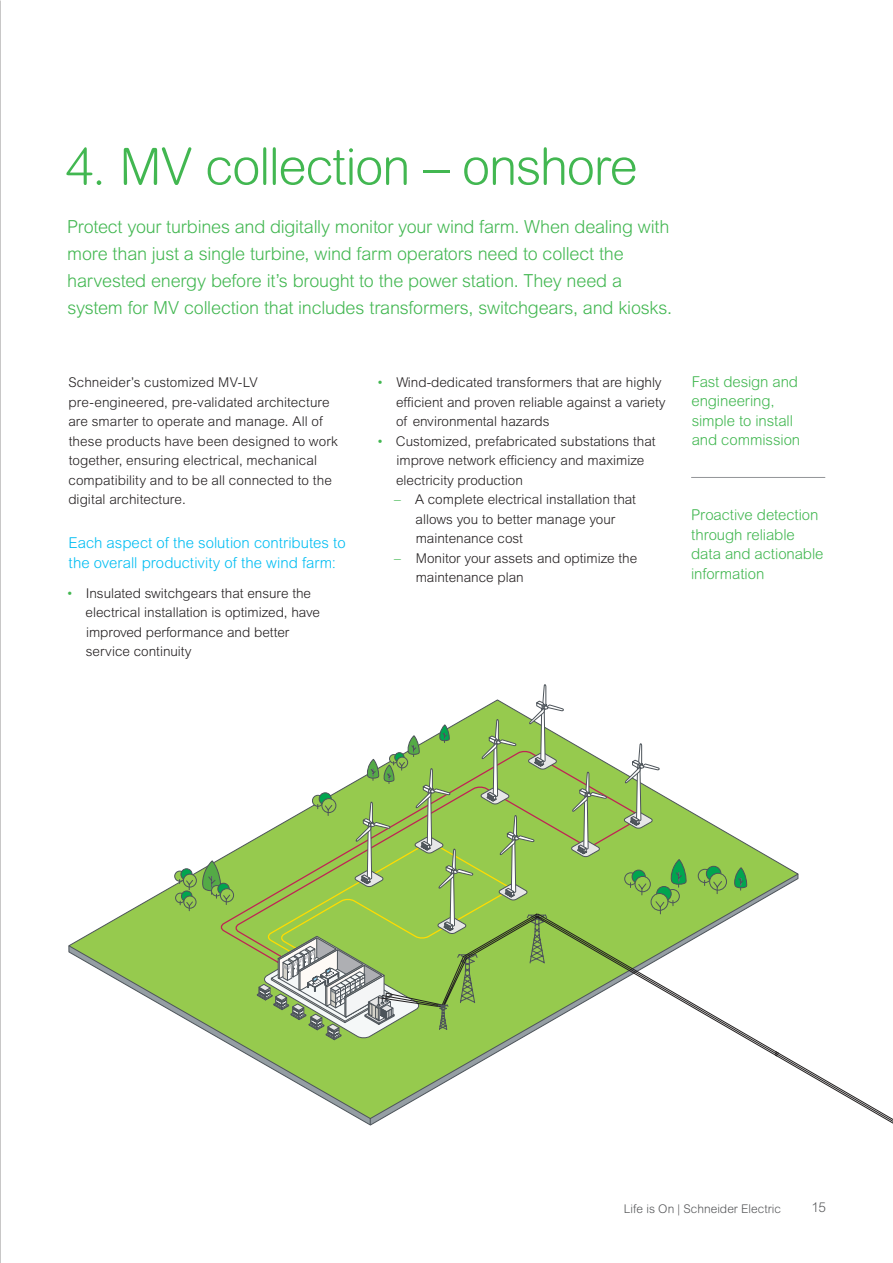
<style>
.page{position:relative;width:893px;height:1263px;background:#fff}
.page>*{position:absolute;margin:0;border:0;box-sizing:border-box;transform-origin:0 0}
.t1{font:300 51px "Arial Rounded MT Pro";letter-spacing:-.025em;color:#42b751}
.t2{font:300 18px/27px "Arial MT Std";letter-spacing:-.01em;color:#42b751}
.t3{font:300 15px/19.5px "Arial Rounded MT Pro";letter-spacing:-.005em;color:#42b751}
.t4{font:300 15px/19.5px "Arial Rounded MT Pro";color:#01bdf2}
.t5{font:300 13.5px/19.5px "Arial MT Std";color:#231f20}
.t6{font:300 13.5px/19.5px "Arial MT Pro";color:#231f20}
.t7{font:300 13.5px "Arial MT Std";color:#57585a}
.t8{font:300 12px "Arial Rounded MT Pro";color:#57585a}
.s1{color:#42b751}
.s2{font-family:"Arial MT Std";color:#42b751}
</style>
<div class="page">
<img style="left:0;top:0;width:1px;height:1263px">
<svg style="left:68px;top:738px;width:730px;height:382px"></svg>
<svg style="left:670px;top:858px;width:18px;height:29px"></svg>
<svg style="left:734px;top:867px;width:14px;height:23px"></svg>
<svg style="left:175px;top:871px;width:10px;height:10px"></svg>
<div style="left:174px;top:871px;width:11px;height:11px;border:1px solid #4c555c;border-radius:50%"></div>
<svg style="left:181px;top:869px;width:11px;height:11px"></svg>
<div style="left:181px;top:868px;width:11px;height:12px;border:1px solid #4d545a;border-radius:50%"></div>
<div style="left:183px;top:874px;width:13px;height:13px;background:#96ca4e;border-radius:50%"></div>
<div style="left:183px;top:874px;width:14px;height:13px;border:1px solid #4c555c;border-radius:50%"></div>
<svg style="left:179px;top:879px;width:15px;height:11px"></svg>
<svg style="left:201px;top:860px;width:18px;height:45px"></svg>
<div style="left:176px;top:893px;width:9px;height:10px;background:#96ca4e;border-radius:50%"></div>
<div style="left:175px;top:893px;width:11px;height:10px;border:1px solid #4c555c;border-radius:50%"></div>
<svg style="left:181px;top:891px;width:11px;height:10px"></svg>
<div style="left:181px;top:890px;width:11px;height:12px;border:1px solid #4d545a;border-radius:50%"></div>
<div style="left:184px;top:896px;width:12px;height:12px;background:#96ca4e;border-radius:50%"></div>
<div style="left:183px;top:896px;width:13px;height:12px;border:1px solid #4c555c;border-radius:50%"></div>
<svg style="left:179px;top:900px;width:14px;height:11px"></svg>
<svg style="left:632px;top:870px;width:13px;height:13px"></svg>
<div style="left:632px;top:870px;width:14px;height:14px;border:1px solid #4d545a;border-radius:50%"></div>
<div style="left:635px;top:876px;width:15px;height:16px;background:#96ca4e;border-radius:50%"></div>
<div style="left:635px;top:876px;width:16px;height:16px;border:1px solid #4c555c;border-radius:50%"></div>
<svg style="left:641px;top:883px;width:6px;height:13px"></svg>
<div style="left:698px;top:869px;width:13px;height:13px;background:#96ca4e;border-radius:50%"></div>
<div style="left:698px;top:869px;width:14px;height:14px;border:1px solid #4c555c;border-radius:50%"></div>
<svg style="left:706px;top:866px;width:15px;height:15px"></svg>
<div style="left:706px;top:866px;width:15px;height:15px;border:1px solid #4d545a;border-radius:50%"></div>
<div style="left:710px;top:873px;width:16px;height:17px;background:#96ca4e;border-radius:50%"></div>
<div style="left:709px;top:873px;width:18px;height:17px;border:1px solid #4c555c;border-radius:50%"></div>
<svg style="left:704px;top:879px;width:18px;height:15px"></svg>
<div style="left:666px;top:889px;width:13px;height:14px;background:#96ca4e;border-radius:50%"></div>
<div style="left:666px;top:889px;width:14px;height:14px;border:1px solid #4c555c;border-radius:50%"></div>
<div style="left:657px;top:886px;width:14px;height:15px;background:#00a54f;border-radius:50%"></div>
<div style="left:656px;top:886px;width:16px;height:15px;border:1px solid #4d545a;border-radius:50%"></div>
<div style="left:651px;top:893px;width:17px;height:17px;background:#96ca4e;border-radius:50%"></div>
<div style="left:651px;top:893px;width:17px;height:18px;border:1px solid #4c555c;border-radius:50%"></div>
<svg style="left:655px;top:900px;width:19px;height:14px"></svg>
<svg style="left:219px;top:749px;width:422px;height:216px"></svg>
<svg style="left:623px;top:742px;width:37px;height:87px"></svg>
<svg style="left:571px;top:771px;width:36px;height:86px;background:#98bc62"></svg>
<svg style="left:378px;top:914px;width:401px;height:142px"></svg>
<svg style="left:257px;top:684px;width:307px;height:356px"></svg>
<svg style="left:776px;top:1052px;width:117px;height:72px"></svg>
<hr style="left:691px;top:477px;width:134px;height:1px;background:#939598">
<h1 class="t1" style="left:66px;top:137px;width:573px">4. MV collection – onshore</h1>
<p class="t2" style="left:67px;top:213px;width:606px">Protect your turbines and digitally monitor your wind farm. When dealing with more than just a single turbine, wind farm operators need to collect the harvested energy before it’s brought to the power station. They need a system for MV collection that includes transformers, switchgears, and kiosks.</p>
<p class="t5" style="left:68px;top:373px;width:271px">Schneider’s customized MV-LV pre-engineered, pre-validated architecture are smarter to operate and manage. All of these products have been designed to work together, ensuring electrical, mechanical compatibility and to be all connected to the digital architecture.</p>
<p class="t4" style="left:68px;top:534px;width:279px">Each aspect of the solution contributes to the overall productivity of the wind farm:</p>
<p class="t5" style="left:86px;top:583px;width:236px;text-indent:-19px"><span class="s1">•</span> Insulated switchgears that ensure the electrical installation is optimized, have improved performance and better service continuity</p>
<p class="t5" style="left:396px;top:373px;width:271px;text-indent:-19px"><span class="s1">•</span> Wind-dedicated transformers that are highly efficient and proven reliable against a variety of environmental hazards</p>
<p class="t5" style="left:396px;top:431px;width:261px;text-indent:-19px"><span class="s1">•</span> Customized, prefabricated substations that improve network efficiency and maximize electricity production</p>
<p class="t6" style="left:415px;top:490px;width:222px;text-indent:-21px"><span class="s2">–</span> A complete electrical installation that allows you to better manage your maintenance cost</p>
<p class="t6" style="left:416px;top:548px;width:223px;text-indent:-22px"><span class="s2">–</span> Monitor your assets and optimize the maintenance plan</p>
<p class="t3" style="left:691px;top:372px;width:110px">Fast design and engineering, simple to install and commission</p>
<p class="t3" style="left:691px;top:506px;width:134px">Proactive detection through reliable data and actionable information</p>
<p class="t8" style="left:624px;top:1201px;width:159px">Life is On | Schneider Electric</p>
<p class="t7" style="left:811px;top:1200px;width:16px">15</p>
</div>
